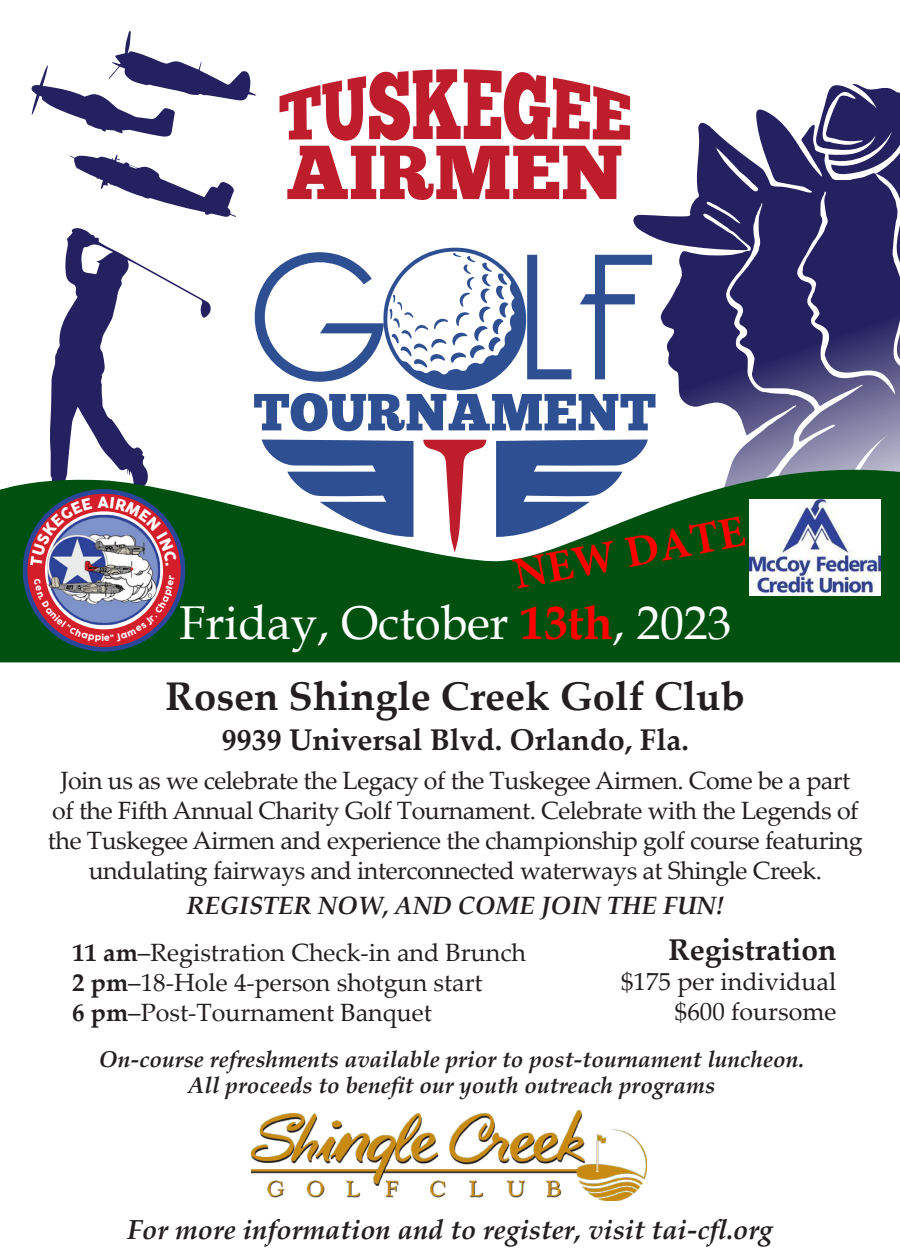
<style>
.page{position:relative;width:900px;height:1260px;background:#fff}
.page>*{position:absolute;margin:0;border:0;box-sizing:border-box;transform-origin:0 0}
.t1{font:47.5px "Book Antiqua";color:#fff}
.t2{font:700 45px "Minion Pro";color:#f00}
.t3{font:700 40px "Palatino Linotype";color:#231f20}
.t4{font:700 30px "Palatino Linotype";color:#231f20}
.t5{font:italic 700 27.5px "Palatino Linotype";color:#231f20}
.t6{font:25px/30px "Palatino Linotype";letter-spacing:-.02em;color:#231f20;text-align:center}
.t7{font:25px/30px "Palatino Linotype";color:#231f20}
.t8{font:italic 700 25px "Palatino Linotype";color:#231f20}
.t9{font:italic 700 22.75px/25.2px "Palatino Linotype";color:#231f20;text-align:center}
.s1{font-weight:700;color:#f00}
.s2{font-weight:700}
.s3{font-style:inherit}
</style>
<div class="page">
<svg style="left:630px;top:107px;width:270px;height:338px"></svg>
<svg style="left:815px;top:84px;width:85px;height:337px;background:#4f4c7f"></svg>
<svg style="left:0;top:445px;width:900px;height:217px;background:#256833"></svg>
<svg style="left:31px;top:30px;width:225px;height:107px"></svg>
<svg style="left:69px;top:154px;width:167px;height:63px"></svg>
<img style="left:21px;top:488px;width:166px;height:165px">
<img style="left:251px;top:1110px;width:395px;height:90px">
<svg style="left:254px;top:246px;width:402px;height:185px"></svg>
<svg style="left:280px;top:69px;width:350px;height:131px"></svg>
<svg style="left:496px;top:440px;width:152px;height:97px"></svg>
<svg style="left:262px;top:440px;width:152px;height:97px"></svg>
<svg style="left:423px;top:440px;width:64px;height:112px"></svg>
<img style="left:750px;top:499px;width:131px;height:96px">
<svg style="left:30px;top:228px;width:181px;height:338px"></svg>
<svg style="left:34px;top:575px;width:141px;height:68px;background:#9b6b7a"></svg>
<h2 class="t2" style="left:509px;top:548px;width:236px;rotate:-11deg">NEW DATE</h2>
<p class="t1" style="left:179px;top:589px;width:554px">Friday, October <span class="s1">13th</span>, 2023</p>
<p class="t3" style="left:166px;top:668px;width:581px">Rosen Shingle Creek Golf Club</p>
<p class="t4" style="left:222px;top:718px;width:469px">9939 Universal Blvd. Orlando, Fla.</p>
<p class="t6" style="left:48px;top:764px;width:816px">Join us as we celebrate the Legacy of the Tuskegee Airmen. Come be a part of the Fifth Annual Charity Golf Tournament. Celebrate with the Legends of the Tuskegee Airmen and experience the championship golf course featuring undulating fairways and interconnected waterways at Shingle Creek.</p>
<p class="t8" style="left:187px;top:888px;width:539px">REGISTER NOW, AND COME JOIN THE FUN!</p>
<p class="t7" style="left:72px;top:936px;width:456px"><span class="s2">11</span> <span class="s2">am</span>–Registration Check-in <span class="s3">and Brunch<br></span><span class="s2">2</span> <span class="s2">p</span><span class="s2">m</span>–18-Hole 4-person shotgun start<br><span class="s2">6 pm</span>–Post-Tournament Banquet</p>
<p class="t4" style="left:668px;top:928px;width:170px">Registration</p>
<p class="t7" style="left:621px;top:965px;width:217px;text-align:right">$175 per individual $600 foursome</p>
<p class="t9" style="left:99px;top:1046px;width:707px">On-course refreshments available prior to post-tournament luncheon.<br>All proceeds to benefit our youth outreach programs</p>
<p class="t5" style="left:127px;top:1210px;width:647px">For more information and to register, visit tai-cfl.org</p>
</div>
